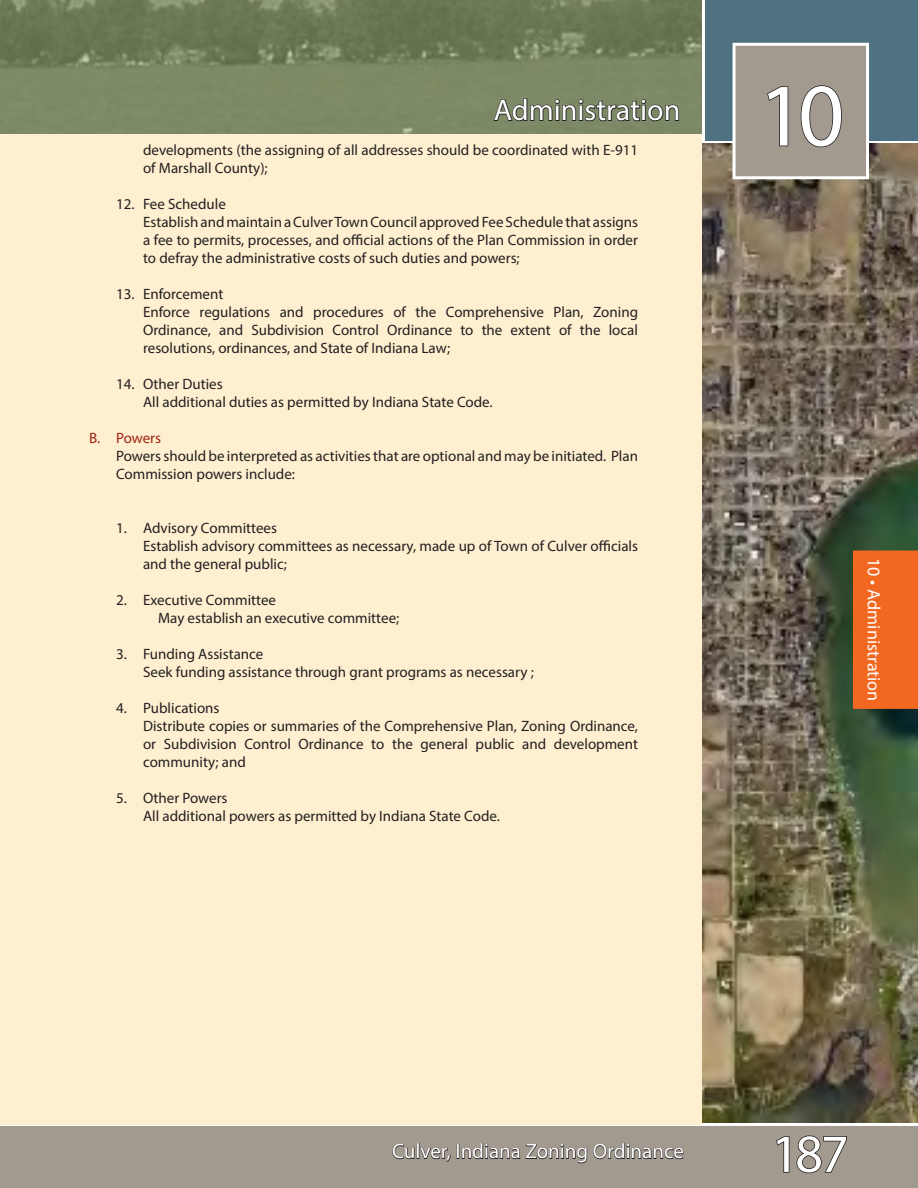
<style>
.page{position:relative;width:918px;height:1188px;background:#fff}
.page>*{position:absolute;margin:0;border:0;box-sizing:border-box;transform-origin:0 0}
.t1{font:90px "Myriad Pro";color:#fff}
.t2{font:54px "Myriad Pro";color:#fff}
.t3{font:30px "Myriad Pro";color:#fff}
.t4{font:21px "Myriad Pro";color:#fff}
.Section{font:18px "Myriad Pro";color:#fff}
.Section_1t{font:15px/18px "Myriad Pro";color:#231f20;text-align:justify}
.Section__1{font:15px "Myriad Pro";color:#231f20}
.Section_At{font:15px/18px "Myriad Pro";color:#231f20}
.Section_A{font:15px "Myriad Pro";letter-spacing:-.005em;color:#9f2214}
</style>
<div class="page">
<svg style="left:0;top:0;width:918px;height:141px;background:#74815e"></svg>
<div style="left:702px;top:0;width:216px;height:140px;background:#4e7282"></div>
<hr style="left:702px;top:0;width:3px;height:1188px;background:#fff">
<svg style="left:493px;top:53px;width:187px;height:81px;background:#737e5e"></svg>
<div style="left:0;top:1124px;width:918px;height:64px;background:#a39a8f"></div>
<svg style="left:392px;top:1132px;width:59px;height:31px;background:#8d857c"></svg>
<svg style="left:457px;top:1124px;width:227px;height:54px;background:#999187"></svg>
<img style="left:702px;top:143px;width:216px;height:980px">
<div style="left:733px;top:43px;width:136px;height:136px;background:#a39a8f;border:3px solid #fff"></div>
<svg style="left:767px;top:86px;width:22px;height:61px"></svg>
<svg style="left:800px;top:85px;width:42px;height:63px"></svg>
<div style="left:0;top:134px;width:702px;height:990px;background:#feefd0"></div>
<div style="left:853px;top:551px;width:65px;height:158px;background:#f36821"></div>
<svg style="left:775px;top:1135px;width:15px;height:38px"></svg>
<svg style="left:796px;top:1135px;width:52px;height:39px;background:#857d74"></svg>
<h3 class="t3" style="left:494px;top:92px;width:188px">Administration</h3>
<p class="Section_1t" style="left:143px;top:140px;width:497px">developments (the assigning of all addresses should be coordinated with E-911 of Marshall County);</p>
<p class="Section__1" style="left:116px;top:194px;width:111px">12. Fee Schedule</p>
<p class="Section_1t" style="left:143px;top:212px;width:497px">Establish and maintain a Culver Town Council approved Fee Schedule that assigns a fee to permits, processes, and official actions of the Plan Commission in order to defray the administrative costs of such duties and powers;</p>
<p class="Section__1" style="left:116px;top:284px;width:109px">13. Enforcement</p>
<p class="Section_1t" style="left:143px;top:302px;width:497px">Enforce regulations and procedures of the Comprehensive Plan, Zoning Ordinance, and Subdivision Control Ordinance to the extent of the local resolutions, ordinances, and State of Indiana Law;</p>
<p class="Section__1" style="left:116px;top:374px;width:108px">14. Other Duties</p>
<p class="Section_1t" style="left:143px;top:392px;width:350px">All additional duties as permitted by Indiana State Code.</p>
<p class="Section_A" style="left:89px;top:428px;width:73px">B. Powers</p>
<p class="Section_At" style="left:116px;top:446px;width:524px">Powers should be interpreted as activities that are optional and may be initiated. Plan<br>Commission powers include:</p>
<p class="Section__1" style="left:116px;top:518px;width:162px">1. Advisory Committees</p>
<p class="Section_1t" style="left:143px;top:536px;width:496px">Establish advisory committees as necessary, made up of Town of Culver officials and the general public;</p>
<p class="Section__1" style="left:116px;top:590px;width:162px">2. Executive Committee</p>
<p class="Section_1t" style="left:158px;top:608px;width:243px">May establish an executive committee;</p>
<p class="Section__1" style="left:116px;top:644px;width:149px">3. Funding Assistance</p>
<p class="Section_1t" style="left:143px;top:662px;width:392px">Seek funding assistance through grant programs as necessary ;</p>
<p class="Section__1" style="left:116px;top:698px;width:105px">4. Publications</p>
<p class="Section_1t" style="left:143px;top:716px;width:497px">Distribute copies or summaries of the Comprehensive Plan, Zoning Ordinance, or Subdivision Control Ordinance to the general public and development community; and</p>
<p class="Section__1" style="left:116px;top:788px;width:113px">5. Other Powers</p>
<p class="Section_1t" style="left:143px;top:806px;width:357px">All additional powers as permitted by Indiana State Code.</p>
<p class="t1" style="left:759px;top:60px;width:87px">10</p>
<p class="Section" style="left:885px;top:558px;width:145px;rotate:90deg">10 • Administration</p>
<h3 class="t4" style="left:392px;top:1138px;width:293px">Culver, Indiana Zoning Ordinance</h3>
<p class="t2" style="left:771px;top:1121px;width:79px">187</p>
</div>
